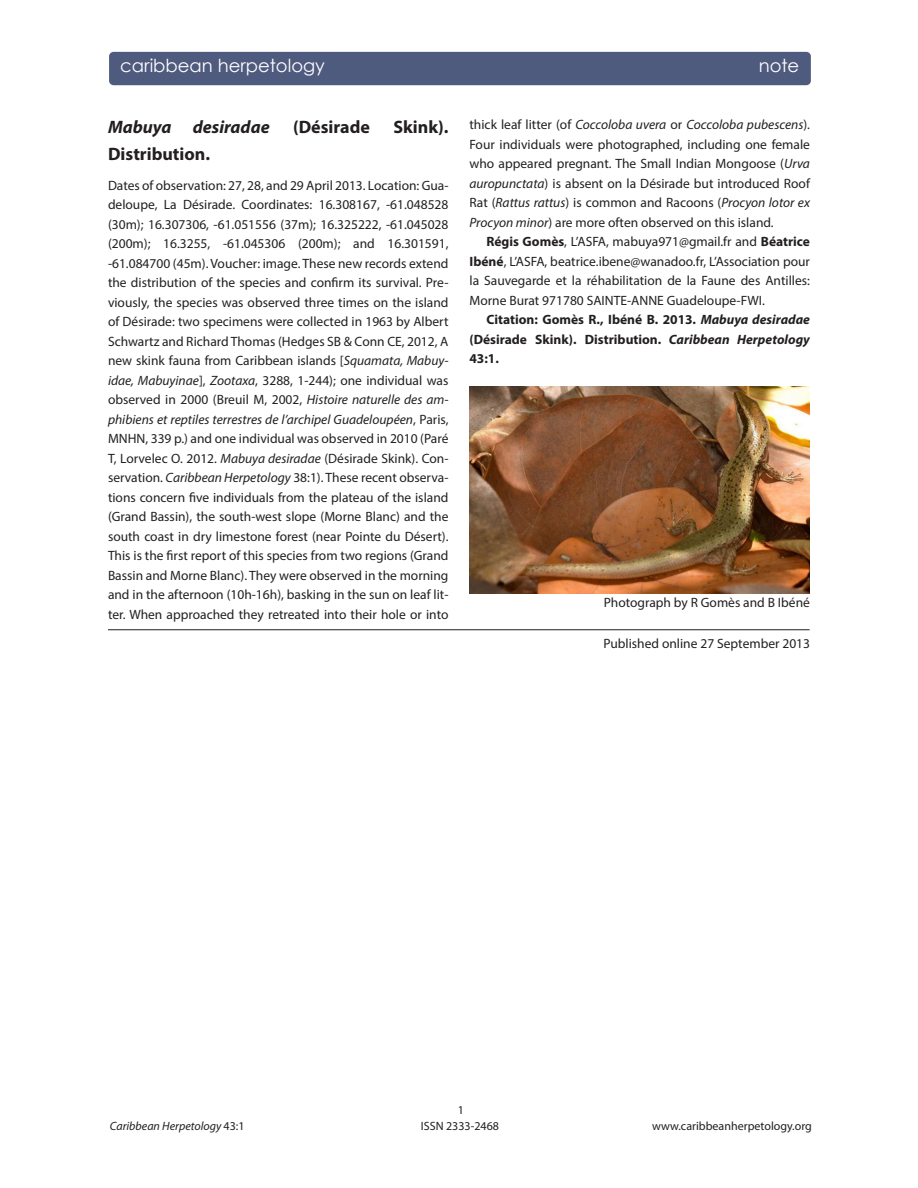
<style>
.page{position:relative;width:918px;height:1188px;background:#fff}
.page>*{position:absolute;margin:0;border:0;box-sizing:border-box;transform-origin:0 0}
.t1{font:700 18px "Myriad Pro";color:#231f20}
.t2{font:18px "Century Gothic";color:#fff}
.t3{font:italic 700 18px "Myriad Pro";color:#231f20}
.t4{font:13.5px/19.5px "Myriad Pro";color:#231f20;text-align:justify}
.t5{font:700 13.5px/19.5px "Myriad Pro";color:#231f20;text-align:justify}
.t6{font:12px "Myriad Pro";color:#231f20}
.t7{font:italic 12px "Myriad Pro";color:#231f20}
.s1{font-style:italic}
.s2{font-weight:700}
.s3{font-style:normal}
</style>
<div class="page">
<hr style="left:108px;top:629px;width:702px;height:1px;background:#231f20">
<img style="left:470px;top:386px;width:340px;height:208px">
<div style="left:109px;top:52px;width:702px;height:33px;background:#4f5b7e;border-radius:5px"></div>
<p class="t2" style="left:120px;top:53px;width:206px">caribbean herpetology</p>
<p class="t2" style="left:759px;top:53px;width:42px">note</p>
<p class="t3" style="left:108px;top:115px;width:163px">Mabuya desiradae</p>
<p class="t1" style="left:293px;top:115px;width:78px">(Désirade</p>
<p class="t1" style="left:393px;top:115px;width:57px">Skink).</p>
<p class="t1" style="left:108px;top:142px;width:104px">Distribution.</p>
<p class="t4" style="left:108px;top:175px;width:342px">Dates of observation: 27, 28, and 29 April 2013. Location: Gua&shy;deloupe, La Désirade. Coordinates: 16.308167, -61.048528 (30m); 16.307306, -61.051556 (37m); 16.325222, -61.045028 (200m); 16.3255, -61.045306 (200m); and 16.301591, -61.084700 (45m). Voucher: image. These new records extend the distribution of the species and confirm its survival. Pre&shy;viously, the species was observed three times on the island of Désirade: two specimens were collected in 1963 by Albert Schwartz and Richard Thomas (Hedges SB &amp; Conn CE, 2012, A new skink fauna from Caribbean islands [<span class="s1">Squamata, Mabuy&shy;idae, Mabuyinae</span>], <span class="s1">Zootaxa</span>, 3288, 1-244); one individual was observed in 2000 (Breuil M, 2002, <span class="s1">Histoire naturelle des am&shy;phibiens et reptiles terrestres de l’archipel Guadeloupéen</span>, Paris, MNHN, 339 p.) and one individual was observed in 2010 (Paré T, Lorvelec O. 2012. <span class="s1">Mabuya desiradae</span> (Désirade Skink). Con&shy;servation. <span class="s1">Caribbean Herpetology</span> 38:1). These recent observa&shy;tions concern five individuals from the plateau of the island (Grand Bassin), the south-west slope (Morne Blanc) and the south coast in dry limestone forest (near Pointe du Désert).<br>This is the first report of this species from two regions (Grand Bassin and Morne Blanc). They were observed in the morning and in the afternoon (10h-16h), basking in the sun on leaf lit&shy;ter. When approached they retreated into their hole or into</p>
<p class="t4" style="left:470px;top:115px;width:342px">thick leaf litter (of <span class="s1">Coccoloba uvera</span> or <span class="s1">Coccoloba pubescens</span>).<br>Four individuals were photographed, including one female who appeared pregnant. The Small Indian Mongoose (<span class="s1">Urva auropunctata</span>) is absent on la Désirade but introduced Roof Rat (<span class="s1">Rattus rattus</span>) is common and Racoons (<span class="s1">Procyon lotor ex Procyon minor</span>) are more often observed on this island.</p>
<p class="t4" style="left:470px;top:232px;width:342px;text-indent:17px"><span class="s2">Régis Gomès</span>, L’ASFA, mabuya971@gmail.fr and <span class="s2">Béatrice Ibéné</span>, L’ASFA, beatrice.ibene@wanadoo.fr, L’Association pour la Sauvegarde et la réhabilitation de la Faune des Antilles:<br>Morne Burat 971780 SAINTE-ANNE Guadeloupe-FWI.</p>
<p class="t5" style="left:470px;top:309px;width:342px;text-indent:17px">Citation: Gomès R., Ibéné B. 2013. <span class="s1">Mabuya desiradae </span>(Désirade Skink). Distribution. <span class="s1">Caribbean Herpetology </span>43:1.</p>
<p class="t4" style="left:604px;top:593px;width:208px">Photograph by R Gomès and B Ibéné</p>
<p class="t4" style="left:604px;top:633px;width:208px">Published online 27 September 2013</p>
<p class="t6" style="left:458px;top:1103px;width:8px">1</p>
<p class="t6" style="left:421px;top:1119px;width:80px">ISSN 2333-2468</p>
<p class="t7" style="left:110px;top:1119px;width:136px">Caribbean Herpetology <span class="s3">43:1</span></p>
<p class="t6" style="left:652px;top:1119px;width:161px">www.caribbeanherpetology.org</p>
</div>
